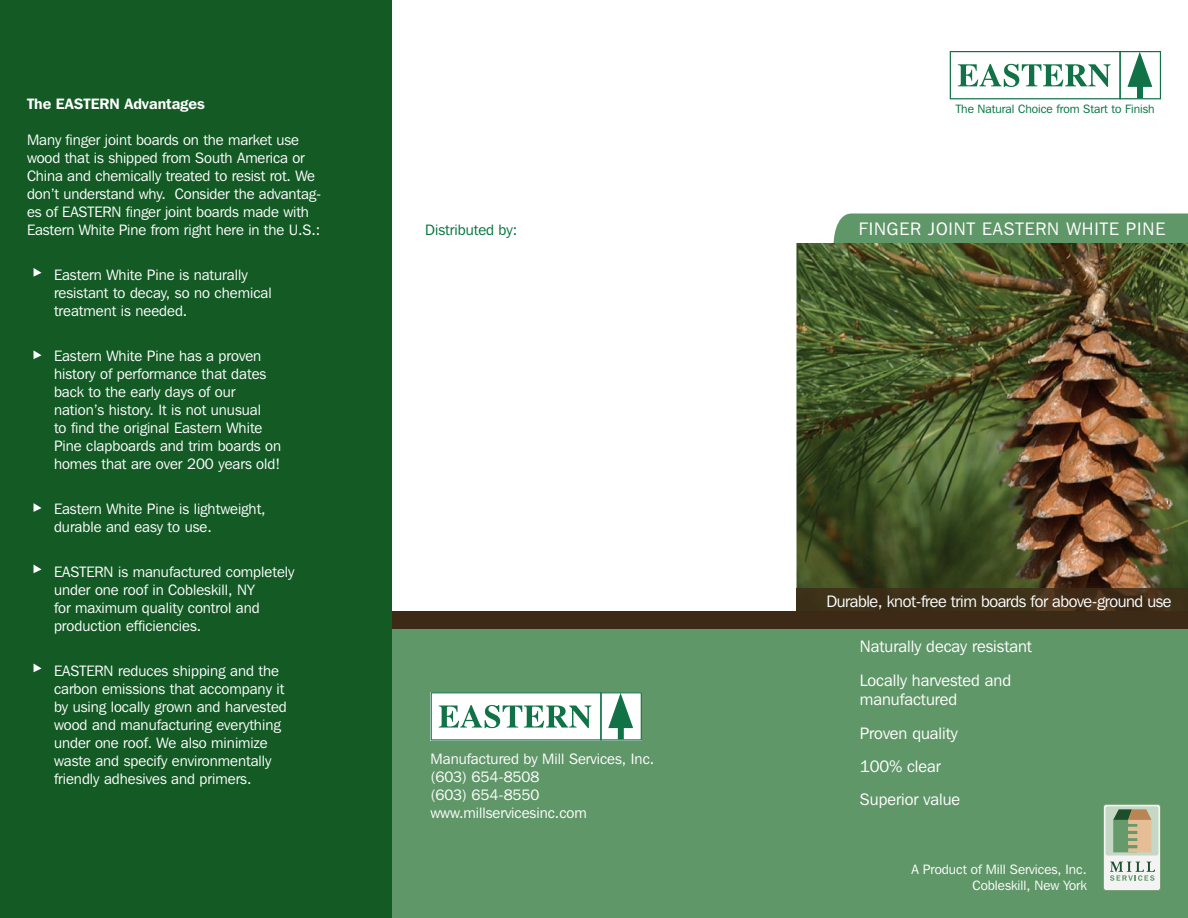
<style>
.page{position:relative;width:1188px;height:918px;background:#fff}
.page>*{position:absolute;margin:0;border:0;box-sizing:border-box;transform-origin:0 0}
.t1{font:18px "Franklin Gothic IT Cby BT";letter-spacing:.05em;color:#fff}
.t2{font:16.5px/33.3px "Franklin Gothic IT Cby BT";color:#fff}
.t3{font:16.5px "Franklin Gothic IT Cby BT";letter-spacing:-.025em;color:#fff}
.t4{font:15px/18px "Franklin Gothic IT Cby BT";color:#fff}
.t5{font:600 15px "Franklin Gothic IT Cby BT";color:#fff}
.t6{font:15px "Franklin Gothic IT Cby BT";color:#00723f}
.t7{font:13.5px/16.2px "Franklin Gothic IT Cby BT";color:#fff;text-align:right}
.t8{font:12px "Franklin Gothic IT Cby BT";color:#00723f}
</style>
<div class="page">
<img style="left:796px;top:243px;width:392px;height:345px">
<div style="left:378px;top:625px;width:810px;height:293px;background:#609768"></div>
<div style="left:378px;top:611px;width:810px;height:18px;background:#3d2a16"></div>
<div style="left:0;top:0;width:392px;height:918px;background:#135a25"></div>
<img style="left:796px;top:588px;width:392px;height:23px">
<div style="left:834px;top:214px;width:354px;height:29px;background:#609768"></div>
<svg style="left:950px;top:51px;width:211px;height:48px"></svg>
<svg style="left:431px;top:692px;width:211px;height:49px;background:#c4dcd1"></svg>
<svg style="left:34px;top:268px;width:8px;height:9px"></svg>
<svg style="left:34px;top:350px;width:8px;height:9px"></svg>
<svg style="left:34px;top:503px;width:8px;height:9px"></svg>
<svg style="left:34px;top:565px;width:8px;height:8px"></svg>
<svg style="left:34px;top:664px;width:8px;height:8px"></svg>
<svg style="left:1103px;top:804px;width:58px;height:87px;background:#bec8b3"></svg>
<p class="t5" style="left:27px;top:94px;width:180px">The EASTERN Advantages</p>
<p class="t4" style="left:27px;top:130px;width:296px">Many finger joint boards on the market use wood that is shipped from South America or China and chemically treated to resist rot. We don’t understand why. Consider the advantag&shy;es of EASTERN finger joint boards made with Eastern White Pine from right here in the U.S.:</p>
<p class="t4" style="left:54px;top:265px;width:219px">Eastern White Pine is naturally resistant to decay, so no chemical treatment is needed.</p>
<p class="t4" style="left:54px;top:346px;width:229px">Eastern White Pine has a proven history of performance that dates back to the early days of our nation’s history. It is not unusual<br>to find the original Eastern White<br>Pine clapboards and trim boards on homes that are over 200 years old!</p>
<p class="t4" style="left:54px;top:499px;width:213px">Eastern White Pine is lightweight, durable and easy to use.</p>
<p class="t4" style="left:54px;top:562px;width:242px">EASTERN is manufactured completely under one roof in Cobleskill, NY<br>for maximum quality control and production efficiencies.</p>
<p class="t4" style="left:54px;top:661px;width:234px">EASTERN reduces shipping and the carbon emissions that accompany it by using locally grown and harvested wood and manufacturing everything under one roof. We also minimize waste and specify environmentally friendly adhesives and primers.</p>
<p class="t6" style="left:425px;top:221px;width:94px">Distributed by:</p>
<p class="t4" style="left:430px;top:750px;width:225px">Manufactured by Mill Services, Inc. (603) 654-8508<br>(603) 654-8550 www.millservicesinc.com</p>
<p class="t8" style="left:956px;top:101px;width:200px">The Natural Choice from Start to Finish</p>
<p class="t1" style="left:859px;top:217px;width:308px">FINGER JOINT EASTERN WHITE PINE</p>
<p class="t3" style="left:826px;top:591px;width:347px">Durable, knot-free trim boards for above-ground use</p>
<p class="t2" style="left:860px;top:630px;width:174px">Naturally decay resistant<br>Locally harvested and</p>
<p class="t2" style="left:860px;top:683px;width:102px">manufactured<br>Proven quality<br>100% clear<br>Superior value</p>
<p class="t7" style="left:911px;top:861px;width:177px">A Product of Mill Services, Inc.<br>Cobleskill, New York</p>
</div>
